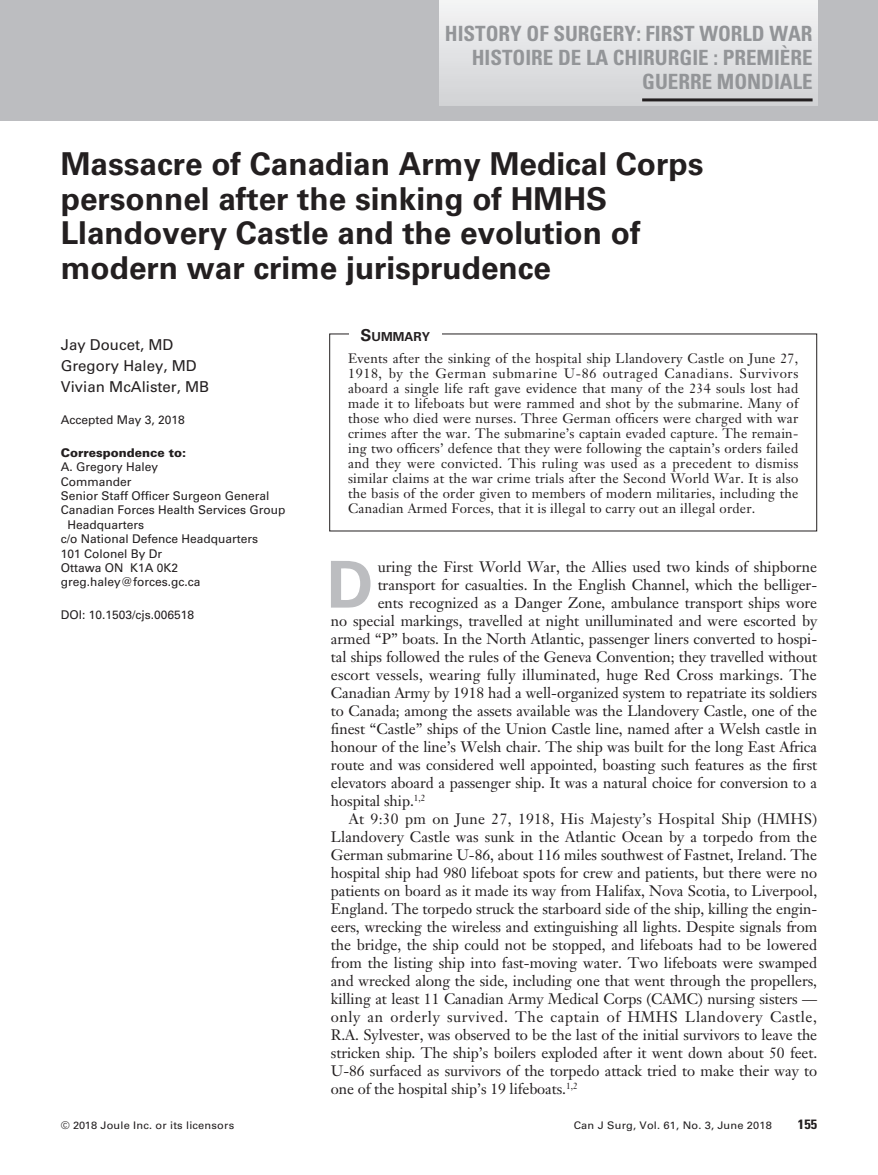
<style>
.page{position:relative;width:878px;height:1175px;background:#fff}
.page>*{position:absolute;margin:0;border:0;box-sizing:border-box;transform-origin:0 0}
.t1{font:700 64.8px "Univers LT Std";color:#bcbdc0}
.t2{font:700 31.5px/34.5px "Univers LT Std";color:#231f20}
.t3{font:700 condensed 21px/24px "Univers LT Std";color:#939598;text-align:right}
.t4{font:15px "Janson Text LT Std";letter-spacing:-.005em;color:#231f20}
.t5{font:15px "Janson Text LT Std";letter-spacing:.04em;color:#231f20}
.t6{font:15px "Janson Text LT Std";letter-spacing:.02em;color:#231f20}
.t7{font:15px/21px "Univers LT Std";color:#231f20}
.t8{font:13.5px/15px "Janson Text LT Std";letter-spacing:.015em;color:#231f20;text-align:justify}
.t9{font:700 condensed 13.5px "Univers LT Std";color:#231f20;scale:1.05 1}
.t10{font:700 12.3px "Univers LT Std";color:#231f20}
.t11{font:12px "Univers LT Std";color:#231f20}
.t12{font:900 12px "Univers LT Std";color:#231f20}
.t13{font:10.5px "Univers LT Std";letter-spacing:.015em;color:#231f20;scale:1.05 1}
.s1{font-size:16.5px}
</style>
<div class="page">
<div style="left:0;top:0;width:878px;height:120px;background:#bcbdc0"></div>
<div style="left:439px;top:0;width:378px;height:106px;background:linear-gradient(to bottom,#f4f4f5,#d1d2d5)"></div>
<hr style="left:642px;top:98px;width:170px;height:3px;background:#231f20">
<div style="left:329px;top:333px;width:488px;height:198px;border:1px solid #231f20"></div>
<div style="left:349px;top:327px;width:92px;height:16px;background:#fff"></div>
<h3 class="t3" style="left:445px;top:22px;width:369px">HISTORY OF SURGERY: FIRST WORLD WAR<br>HISTOIRE DE LA CHIRURGIE : PREMIÈRE<br>GUERRE MONDIALE</h3>
<h2 class="t2" style="left:61px;top:147px;width:644px">Massacre of Canadian Army Medical Corps personnel after the sinking of HMHS Llandovery Castle and the evolution of modern war crime jurisprudence</h2>
<p class="t7" style="left:61px;top:334px;width:150px">Jay Doucet, MD<br>Gregory Haley, MD<br>Vivian McAlister, MB</p>
<p class="t11" style="left:61px;top:413px;width:126px">Accepted May 3, 2018</p>
<p class="t12" style="left:61px;top:445px;width:127px">Correspondence to:</p>
<p class="t11" style="left:61px;top:460px;width:99px">A. Gregory Haley</p>
<p class="t11" style="left:61px;top:474px;width:72px">Commander</p>
<p class="t11" style="left:61px;top:488px;width:210px">Senior Staff Officer Surgeon General</p>
<p class="t11" style="left:61px;top:503px;width:226px">Canadian Forces Health Services Group</p>
<p class="t11" style="left:67px;top:517px;width:78px">Headquarters</p>
<p class="t11" style="left:61px;top:532px;width:199px">c/o National Defence Headquarters</p>
<p class="t11" style="left:61px;top:546px;width:103px">101 Colonel By Dr</p>
<p class="t11" style="left:61px;top:560px;width:119px">Ottawa ON K1A 0K2</p>
<p class="t11" style="left:61px;top:575px;width:141px">greg.haley@forces.gc.ca</p>
<p class="t11" style="left:61px;top:607px;width:135px">DOI: 10.1503/cjs.006518</p>
<p class="t10" style="left:360px;top:329px;width:71px"><span class="s1">S</span>UMMARY</p>
<p class="t8" style="left:348px;top:350px;width:452px">Events after the sinking of the hospital ship Llandovery Castle on June 27, 1918, by the German submarine U-86 outraged Canadians. Survivors aboard a single life raft gave evidence that many of the 234 souls lost had made it to lifeboats but were rammed and shot by the submarine. Many of those who died were nurses. Three German officers were charged with war crimes after the war. The submarine’s captain evaded capture. The remain&shy;ing two officers’ defence that they were following the captain’s orders failed and they were convicted. This ruling was used as a precedent to dismiss similar claims at the war crime trials after the Second World War. It is also the basis of the order given to members of modern militaries, including the Canadian Armed Forces, that it is illegal to carry out an illegal order.</p>
<h1 class="t1" style="left:327px;top:547px;width:48px">D</h1>
<p class="t4" style="left:378px;top:557px;width:440px">uring the First World War, the Allies used two kinds of shipborne</p>
<p class="t4" style="left:378px;top:575px;width:441px">transport for casualties. In the English Channel, which the belliger-</p>
<p class="t4" style="left:378px;top:593px;width:441px">ents recognized as a Danger Zone, ambulance transport ships wore</p>
<p class="t4" style="left:331px;top:611px;width:488px">no special markings, travelled at night unilluminated and were escorted by</p>
<p class="t4" style="left:331px;top:629px;width:487px">armed “P” boats. In the North Atlantic, passenger liners converted to hospi-</p>
<p class="t4" style="left:331px;top:647px;width:487px">tal ships followed the rules of the Geneva Convention; they travelled without</p>
<p class="t4" style="left:331px;top:665px;width:487px">escort vessels, wearing fully illuminated, huge Red Cross markings. The</p>
<p class="t4" style="left:331px;top:683px;width:487px">Canadian Army by 1918 had a well-organized system to repatriate its soldiers</p>
<p class="t4" style="left:331px;top:701px;width:487px">to Canada; among the assets available was the Llandovery Castle, one of the</p>
<p class="t4" style="left:331px;top:719px;width:487px">finest “Castle” ships of the Union Castle line, named after a Welsh castle in</p>
<p class="t4" style="left:331px;top:737px;width:487px">honour of the line’s Welsh chair. The ship was built for the long East Africa</p>
<p class="t4" style="left:331px;top:755px;width:487px">route and was considered well appointed, boasting such features as the first</p>
<p class="t4" style="left:331px;top:773px;width:487px">elevators aboard a passenger ship. It was a natural choice for conversion to a</p>
<p class="t4" style="left:331px;top:791px;width:96px">hospital ship.<sup>1,2</sup></p>
<p class="t6" style="left:349px;top:809px;width:470px">At 9:30 pm on June 27, 1918, His Majesty’s Hospital Ship (HMHS)</p>
<p class="t4" style="left:331px;top:827px;width:487px">Llandovery Castle was sunk in the Atlantic Ocean by a torpedo from the</p>
<p class="t4" style="left:331px;top:845px;width:487px">German submarine U-86, about 116 miles southwest of Fastnet, Ireland. The</p>
<p class="t4" style="left:331px;top:863px;width:488px">hospital ship had 980 lifeboat spots for crew and patients, but there were no</p>
<p class="t4" style="left:331px;top:881px;width:488px">patients on board as it made its way from Halifax, Nova Scotia, to Liverpool,</p>
<p class="t4" style="left:331px;top:899px;width:486px">England. The torpedo struck the starboard side of the ship, killing the engin-</p>
<p class="t4" style="left:331px;top:917px;width:488px">eers, wrecking the wireless and extinguishing all lights. Despite signals from</p>
<p class="t4" style="left:331px;top:935px;width:487px">the bridge, the ship could not be stopped, and lifeboats had to be lowered</p>
<p class="t4" style="left:331px;top:953px;width:488px">from the listing ship into fast-moving water. Two lifeboats were swamped</p>
<p class="t4" style="left:331px;top:971px;width:487px">and wrecked along the side, including one that went through the propellers,</p>
<p class="t4" style="left:331px;top:989px;width:487px">killing at least 11 Canadian Army Medical Corps (CAMC) nursing sisters —</p>
<p class="t5" style="left:331px;top:1007px;width:487px">only an orderly survived. The captain of HMHS Llandovery Castle,</p>
<p class="t4" style="left:331px;top:1025px;width:488px">R.A. Sylvester, was observed to be the last of the initial survivors to leave the</p>
<p class="t4" style="left:331px;top:1043px;width:488px">stricken ship. The ship’s boilers exploded after it went down about 50 feet.</p>
<p class="t4" style="left:331px;top:1061px;width:488px">U-86 surfaced as survivors of the torpedo attack tried to make their way to</p>
<p class="t4" style="left:331px;top:1079px;width:248px">one of the hospital ship’s 19 lifeboats.<sup>1,2</sup></p>
<p class="t13" style="left:61px;top:1119px;width:167px">© 2018 Joule Inc. or its licensors</p>
<p class="t13" style="left:573px;top:1119px;width:190px">Can J Surg, Vol. 61, No. 3, June 2018</p>
<p class="t9" style="left:797px;top:1116px;width:20px">155</p>
</div>
